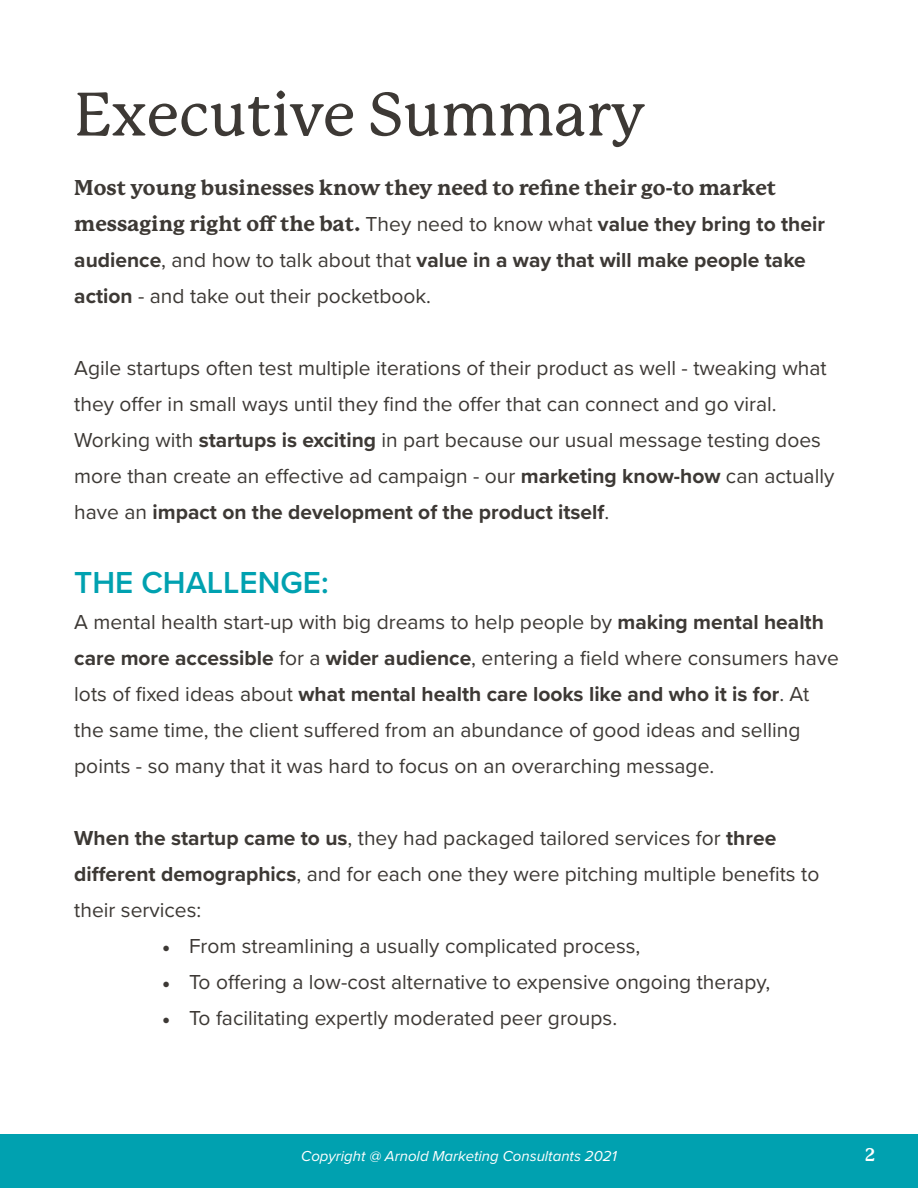
<style>
.page{position:relative;width:918px;height:1188px;background:#fff}
.page>*{position:absolute;margin:0;border:0;box-sizing:border-box;transform-origin:0 0}
.t1{font:500 60px "P Mackinac Pro";color:#3d3935}
.t2{font:600 31.5px "Proxima Nova";color:#00a1b0}
.t3{font:21px/36px "Proxima Nova";color:#3d3935}
.t4{font:800 21px/36px "P22 Mackinac Pro";color:#3d3935}
.t5{font:700 18px "P22 Mackinac Pro";color:#fff}
.t6{font:italic 15px "Proxima Nova";color:#fff}
.s1{font-family:"Proxima Nova";font-weight:400}
.s2{font-family:"Proxima Nova";font-weight:700}
.s3{font-weight:700}
.s4{font-family:"Minion Pro"}
</style>
<div class="page">
<div style="left:0;top:1134px;width:918px;height:54px;background:#00a1b0"></div>
<p class="t1" style="left:74px;top:81px;width:572px">Executive Summary</p>
<p class="t4" style="left:74px;top:170px;width:752px">Most young businesses know they need to refine their go-to market messaging right off the bat. <span class="s1">They need to know what</span> <span class="s2">value they bring to their audience</span><span class="s1">, and how to talk about that</span> <span class="s2">value in a way that will make people take action</span> <span class="s1">- and take out their pocketbook.</span></p>
<p class="t3" style="left:74px;top:349px;width:754px">Agile startups often test multiple iterations of their product as well - tweaking what they offer in small ways until they find the offer that can connect and go viral.</p>
<p class="t3" style="left:74px;top:421px;width:762px">Working with <span class="s3">startups is exciting</span> in part because our usual message testing does more than create an effective ad campaign - our <span class="s3">marketing know-how</span> can actually have an <span class="s3">impact on the development of the product itself</span>.</p>
<p class="t2" style="left:74px;top:559px;width:256px">THE CHALLENGE:</p>
<p class="t3" style="left:74px;top:603px;width:766px">A mental health start-up with big dreams to help people by <span class="s3">making mental health care more accessible</span> for a <span class="s3">wider audience</span>, entering a field where consumers have lots of fixed ideas about <span class="s3">what mental health care looks like and who it is for</span>. At the same time, the client suffered from an abundance of good ideas and selling points - so many that it was hard to focus on an overarching message.</p>
<p class="t3" style="left:74px;top:819px;width:747px"><span class="s3">When the startup came to us</span>, they had packaged tailored services for <span class="s3">three different demographics</span>, and for each one they were pitching multiple benefits to their services:</p>
<p class="t3" style="left:162px;top:927px;width:480px"><span class="s4">•</span> From streamlining a usually complicated process,</p>
<p class="t3" style="left:162px;top:963px;width:610px"><span class="s4">•</span> To offering a low-cost alternative to expensive ongoing therapy,</p>
<p class="t3" style="left:162px;top:999px;width:457px"><span class="s4">•</span> To facilitating expertly moderated peer groups.</p>
<p class="t6" style="left:301px;top:1145px;width:317px">Copyright @ Arnold Marketing Consultants 2021</p>
<p class="t5" style="left:865px;top:1144px;width:12px">2</p>
</div>
